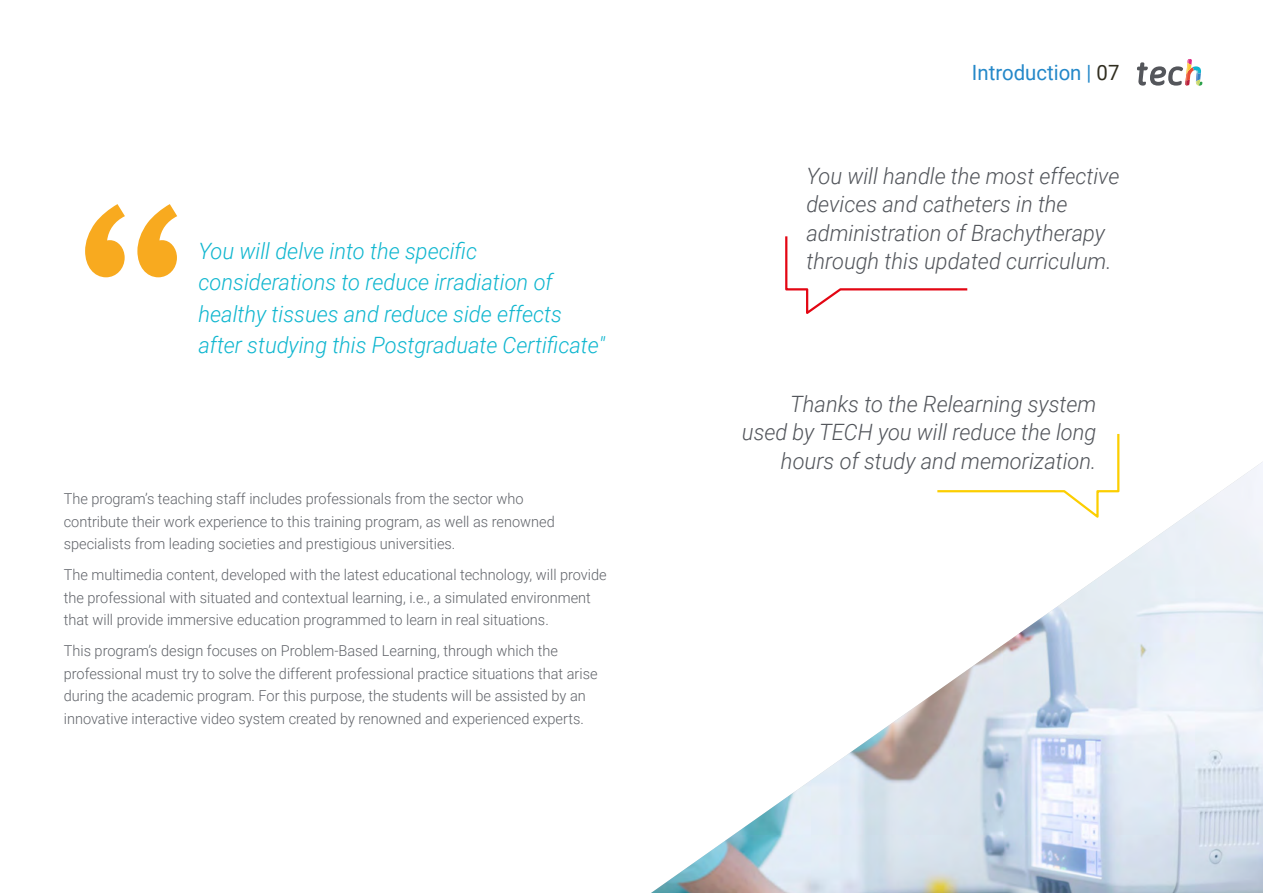
<style>
.page{position:relative;width:1263px;height:893px;background:#fff}
.page>*{position:absolute;margin:0;border:0;box-sizing:border-box;transform-origin:0 0}
.t1{font:italic 300 22.5px/28.5px "Roboto";color:#52555b;text-align:right}
.t2{font:italic 300 22.5px/31.5px "Roboto";color:#0fb6cf}
.t3{font:21px "Roboto";color:#2488c9}
.t4{font:300 15px/22.5px "Roboto";color:#61646a}
.s1{color:#312e20}
</style>
<div class="page">
<img style="left:651px;top:462px;width:612px;height:431px">
<svg style="left:935px;top:433px;width:185px;height:88px"></svg>
<svg style="left:785px;top:236px;width:183px;height:78px"></svg>
<svg style="left:85px;top:204px;width:92px;height:73px"></svg>
<svg style="left:1137px;top:59px;width:65px;height:27px"></svg>
<h1 class="t2" style="left:198px;top:234px;width:408px">You will delve into the specific considerations to reduce irradiation of healthy tissues and reduce side effects after studying this Postgraduate Certificate"</h1>
<p class="t4" style="left:64px;top:487px;width:492px">The program’s teaching staff includes professionals from the sector who contribute their work experience to this training program, as well as renowned specialists from leading societies and prestigious universities.</p>
<p class="t4" style="left:64px;top:563px;width:544px">The multimedia content, developed with the latest educational technology, will provide the professional with situated and contextual learning, i.e., a simulated environment that will provide immersive education programmed to learn in real situations.</p>
<p class="t4" style="left:64px;top:639px;width:535px">This program’s design focuses on Problem-Based Learning, through which the professional must try to solve the different professional practice situations that arise during the academic program. For this purpose, the students will be assisted by an innovative interactive video system created by renowned and experienced experts.</p>
<h2 class="t3" style="left:972px;top:57px;width:149px">Introduction | <span class="s1">07</span></h2>
<h1 class="t1" style="left:806px;top:161px;width:314px;text-align:left">You will handle the most effective devices and catheters in the administration of Brachytherapy through this updated curriculum.</h1>
<h1 class="t1" style="left:742px;top:389px;width:356px">Thanks to the Relearning system used by TECH you will reduce the long hours of study and memorization.</h1>
</div>
